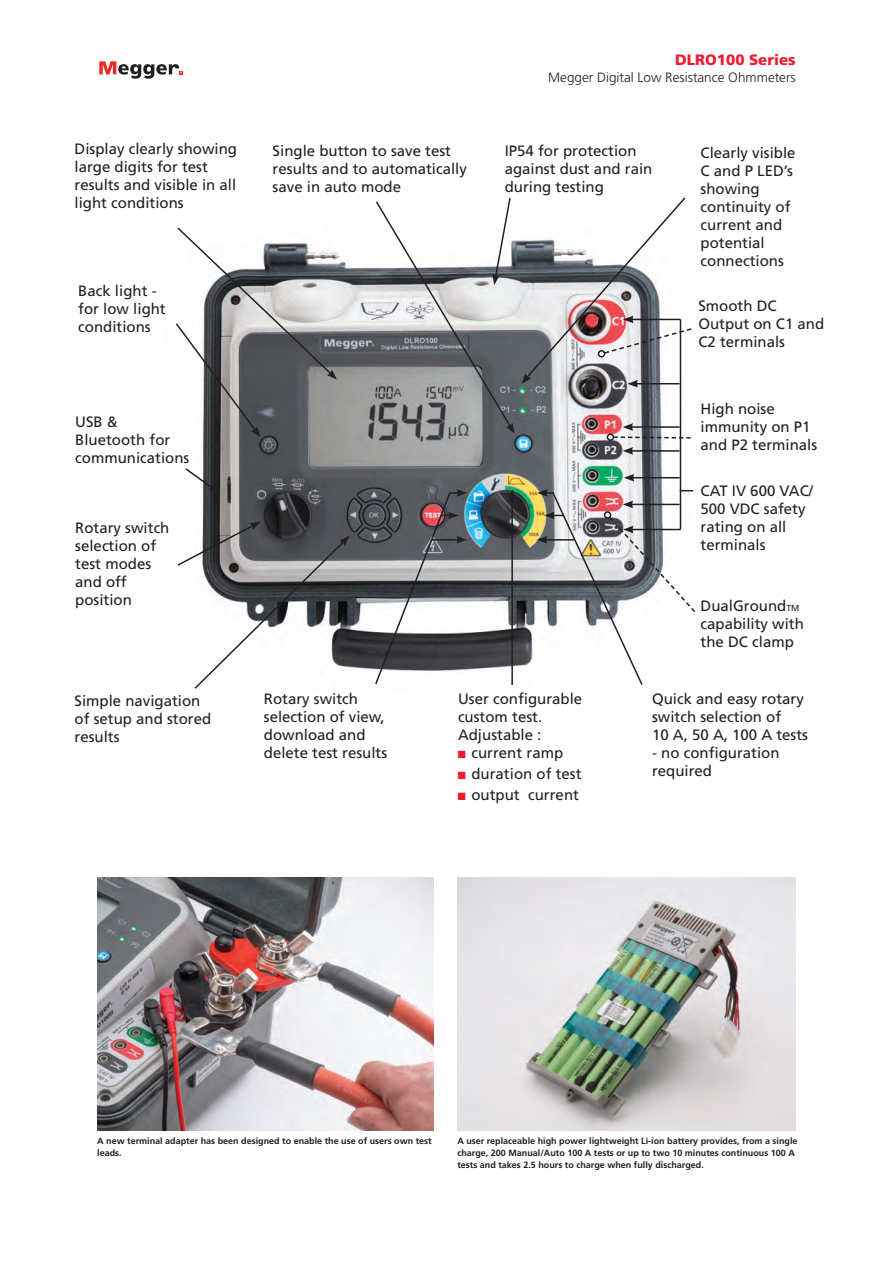
<style>
.page{position:relative;width:893px;height:1263px;background:#fff}
.page>*{position:absolute;margin:0;border:0;box-sizing:border-box;transform-origin:0 0}
.t1{font:15px/18px "Frutiger LT Std";color:#231f20}
.t2{font:900 15px "Frutiger LT Std";color:#ee1b2c}
.t3{font:300 13.5px "Frutiger LT Std";color:#231f20}
.t4{font:700 9px/12px "Frutiger LT Std";color:#231f20}
.s1{color:#ee1b2c}
.s2{font-size:8.7px}
</style>
<div class="page">
<svg style="left:99px;top:61px;width:84px;height:18px"></svg>
<img style="left:201px;top:240px;width:481px;height:431px">
<svg style="left:374px;top:198px;width:141px;height:236px"></svg>
<hr style="left:511px;top:497px;width:2px;height:188px;background:#231f20">
<svg style="left:508px;top:489px;width:8px;height:11px"></svg>
<svg style="left:175px;top:227px;width:162px;height:210px"></svg>
<svg style="left:185px;top:467px;width:34px;height:26px"></svg>
<hr style="left:631px;top:450px;width:49px;height:2px;background:#231f20">
<svg style="left:623px;top:447px;width:10px;height:8px"></svg>
<hr style="left:632px;top:477px;width:48px;height:1px;background:#231f20">
<svg style="left:624px;top:474px;width:10px;height:8px"></svg>
<hr style="left:680px;top:319px;width:1px;height:210px;background:#231f20">
<svg style="left:537px;top:489px;width:159px;height:196px"></svg>
<svg style="left:374px;top:489px;width:93px;height:196px"></svg>
<svg style="left:177px;top:522px;width:173px;height:167px"></svg>
<svg style="left:521px;top:197px;width:171px;height:191px"></svg>
<div style="left:598px;top:350px;width:7px;height:7px;border:2px solid #231f20;border-radius:50%"></div>
<svg style="left:612px;top:423px;width:79px;height:16px"></svg>
<div style="left:607px;top:433px;width:7px;height:8px;border:2px solid #231f20;border-radius:50%"></div>
<img style="left:97px;top:877px;width:337px;height:253px">
<img style="left:457px;top:877px;width:339px;height:253px">
<p class="t2" style="left:675px;top:51px;width:122px">DLRO100 Series</p>
<p class="t3" style="left:548px;top:70px;width:249px">Megger Digital Low Resistance Ohmmeters</p>
<p class="t1" style="left:75px;top:140px;width:164px">Display clearly showing large digits for test results and visible in all light conditions</p>
<p class="t1" style="left:273px;top:142px;width:196px">Single button to save test results and to automatically save in auto mode</p>
<p class="t1" style="left:505px;top:142px;width:149px">IP54 for protection against dust and rain during testing</p>
<p class="t1" style="left:701px;top:144px;width:97px">Clearly visible<br>C and P LED’s showing continuity of current and potential connections</p>
<p class="t1" style="left:698px;top:297px;width:127px">Smooth DC<br>Output on C1 and<br>C2 terminals</p>
<p class="t1" style="left:78px;top:282px;width:89px">Back light - for low light conditions</p>
<p class="t1" style="left:75px;top:412px;width:116px">USB &amp;<br>Bluetooth for communications</p>
<p class="t1" style="left:75px;top:519px;width:96px">Rotary switch selection of test modes and off position</p>
<p class="t1" style="left:75px;top:692px;width:138px">Simple navigation of setup and stored results</p>
<p class="t1" style="left:264px;top:690px;width:125px">Rotary switch selection of view, download and delete test results</p>
<p class="t1" style="left:458px;top:690px;width:126px">User configurable custom test.<br>Adjustable :</p>
<p class="t1" style="left:458px;top:744px;width:107px"><span class="s1">■</span> current ramp</p>
<p class="t1" style="left:458px;top:765px;width:125px"><span class="s1">■</span> duration of test</p>
<p class="t1" style="left:458px;top:786px;width:123px"><span class="s1">■</span> output current</p>
<p class="t1" style="left:701px;top:399px;width:118px">High noise immunity on P1 and P2 terminals</p>
<p class="t1" style="left:701px;top:482px;width:114px">CAT IV 600 VAC/<br>500 VDC safety rating on all terminals</p>
<p class="t1" style="left:701px;top:597px;width:105px">DualGround<span class="s2">TM </span>capability with the DC clamp</p>
<p class="t1" style="left:652px;top:690px;width:157px">Quick and easy rotary switch selection of<br>10 A, 50 A, 100 A tests</p>
<p class="t1" style="left:652px;top:744px;width:129px">- no configuration required</p>
<p class="t4" style="left:97px;top:1135px;width:336px">A new terminal adapter has been designed to enable the use of users own test leads.</p>
<p class="t4" style="left:457px;top:1135px;width:342px">A user replaceable high power lightweight Li-ion battery provides, from a single charge, 200 Manual/Auto 100 A tests or up to two 10 minutes continuous 100 A tests and takes 2.5 hours to charge when fully discharged.</p>
</div>
